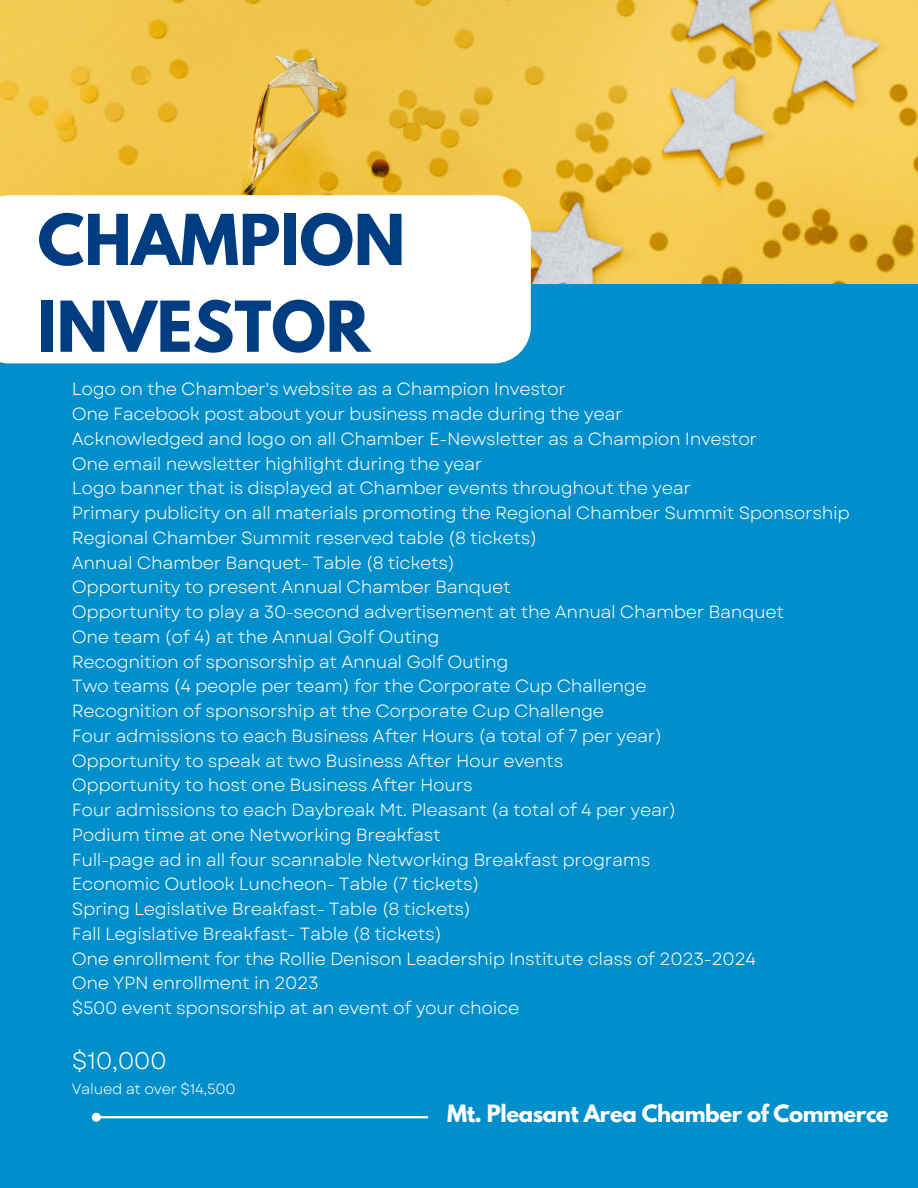
<style>
.page{position:relative;width:918px;height:1188px;background:#008fca}
.page>*{position:absolute;margin:0;border:0;box-sizing:border-box;transform-origin:0 0}
.t1{font:700 62.1px/86.8px "League Spartan";color:#003d80}
.t2{font:24px "Garet";color:#fff}
.t3{font:700 21.15px "League Spartan";letter-spacing:-.02em;color:#fff}
.t4{font:17.7px/24.8px "Garet";letter-spacing:-.02em;color:#fff}
.t5{font:14.7px "Garet";letter-spacing:-.02em;color:#fff}
</style>
<div class="page">
<img style="left:0;top:0;width:918px;height:284px">
<div style="left:0;top:195px;width:531px;height:168px;background:#fff"></div>
<hr style="left:100px;top:1116px;width:328px;height:2px;background:#fff">
<svg style="left:91px;top:1112px;width:12px;height:10px"></svg>
<h1 class="t1" style="left:38px;top:204px;width:369px">CHAMPION<br>INVESTOR</h1>
<p class="t4" style="left:72px;top:377px;width:780px">Logo on the Chamber's website as a Champion Investor<br>One Facebook post about your business made during the year<br>Acknowledged and logo on all Chamber E-Newsletter as a Champion Investor<br>One email newsletter highlight during the year<br>Logo banner that is displayed at Chamber events throughout the year<br>Primary publicity on all materials promoting the Regional Chamber Summit Sponsorship Regional Chamber Summit reserved table (8 tickets)<br>Annual Chamber Banquet- Table (8 tickets)<br>Opportunity to present Annual Chamber Banquet<br>Opportunity to play a 30-second advertisement at the Annual Chamber Banquet<br>One team (of 4) at the Annual Golf Outing<br>Recognition of sponsorship at Annual Golf Outing<br>Two teams (4 people per team) for the Corporate Cup Challenge<br>Recognition of sponsorship at the Corporate Cup Challenge<br>Four admissions to each Business After Hours (a total of 7 per year)<br>Opportunity to speak at two Business After Hour events<br>Opportunity to host one Business After Hours<br>Four admissions to each Daybreak Mt. Pleasant (a total of 4 per year)<br>Podium time at one Networking Breakfast<br>Full-page ad in all four scannable Networking Breakfast programs<br>Economic Outlook Luncheon- Table (7 tickets)<br>Spring Legislative Breakfast- Table (8 tickets)<br>Fall Legislative Breakfast- Table (8 tickets)<br>One enrollment for the Rollie Denison Leadership Institute class of 2023-2024<br>One YPN enrollment in 2023<br>$500 event sponsorship at an event of your choice</p>
<h2 class="t2" style="left:72px;top:1044px;width:97px">$10,000</h2>
<p class="t5" style="left:72px;top:1078px;width:165px">Valued at over $14,500</p>
<p class="t3" style="left:447px;top:1103px;width:443px">Mt. Pleasant Area Chamber of Commerce</p>
</div>
